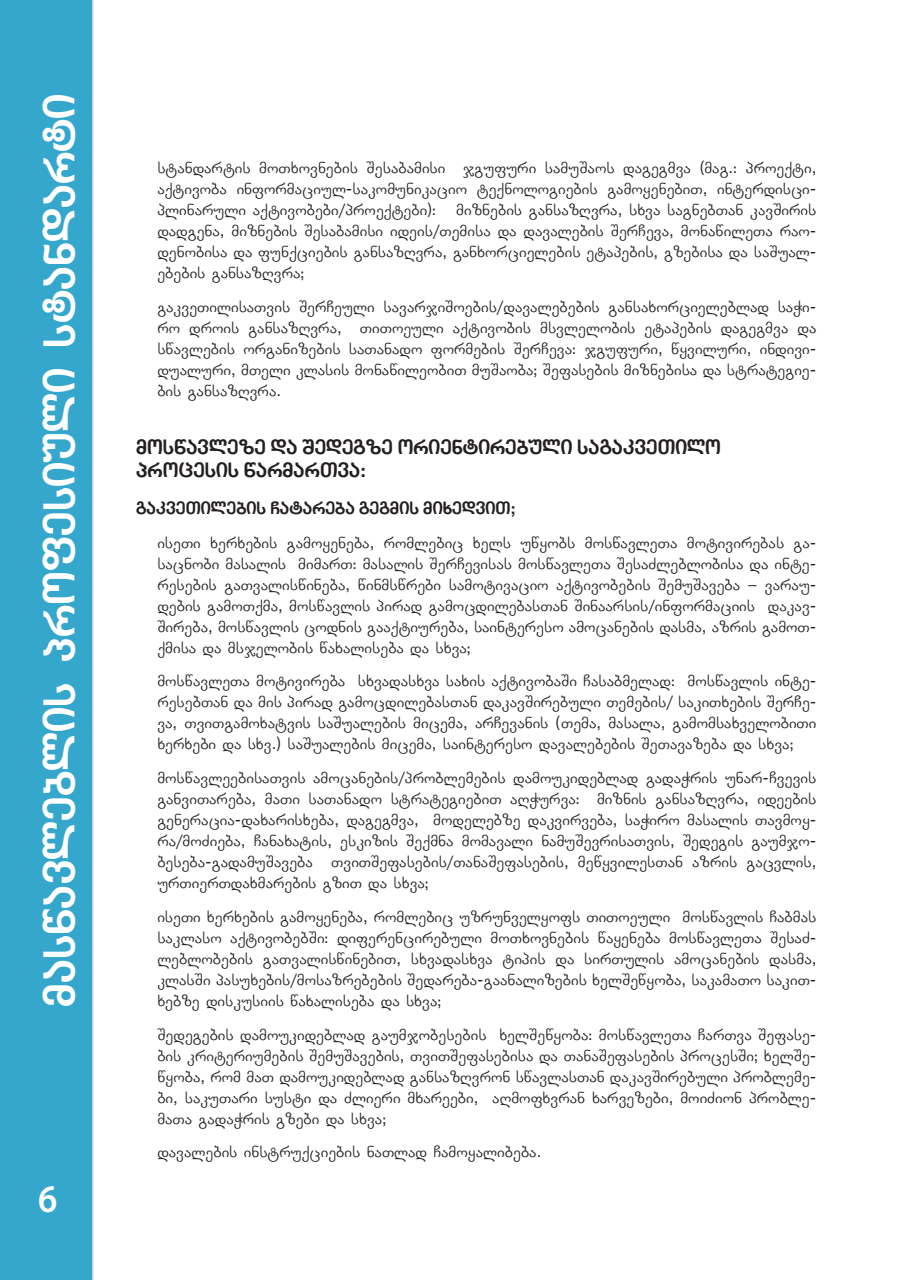
<style>
.page{position:relative;width:910px;height:1280px;background:#fff}
.page>*{position:absolute;margin:0;border:0;box-sizing:border-box;transform-origin:0 0}
.t1{font:700 45px "A Kolkhety M";color:#fff}
.t2{font:700 36px "A Kolkhety M";color:#fff}
.sat-1{font:700 21px/23.1px "A Kolkhety M";color:#231f20}
.sat-2{font:700 18px "A Kolkhety M";color:#231f20}
.texti{font:16.5px/21px "A Kolkhety N";color:#231f20;text-align:justify}
</style>
<div class="page">
<div style="left:0;top:0;width:94px;height:1280px;background:#36a7cc"></div>
<h1 class="t1" style="left:38px;top:1006px;width:914px;rotate:-90deg">MASWAVLEBLIS PROFESIULI STANDARTI</h1>
<h2 class="t2" style="left:38px;top:1182px;width:21px">6</h2>
<p class="texti" style="left:157px;top:158px;width:661px">STANDARTIS MOTXOVNEBIS SESABAMISI JGUFURI SAMUSAOS DAGEGMVA (MAG.: PROEQTI, AQTIVOBA INFORMACIUL-SAKOMUNIKACIO TEQNOLOGIEBIS GAMOYENEBIT, INTERDISCI-PLINARULI AQTIVOBEBI/PROEQTEBI): MIZNEBIS GANSAZRVRA, SXVA SAGNEBTAN KAVSIRIS DADGENA, MIZNEBIS SESABAMISI IDEIS/TEMISA DA DAVALEBIS SERCEVA, MONAWILETA RAO-DENOBISA DA FUNQCIEBIS GANSAZRVRA, GANXORCIELEBIS ETAPEBIS, GZEBISA DA SASUAL-EBEBIS GANSAZRVRA;</p>
<p class="texti" style="left:157px;top:297px;width:661px">GAKVETILISATVIS SERCEULI SAVARJISOEBIS/DAVALEBEBIS GANSAXORCIELEBLAD SAWI-RO DROIS GANSAZRVRA, TITOEULI AQTIVOBIS MSVLELOBIS ETAPEBIS DAGEGMVA DA SWAVLEBIS ORGANIZEBIS SATANADO FORMEBIS SERCEVA: JGUFURI, WYVILURI, INDIVI-DUALURI, MTELI KLASIS MONAWILEOBIT MUSAOBA; SEFASEBIS MIZNEBISA DA STRATEGIE-BIS GANSAZRVRA.</p>
<p class="sat-1" style="left:136px;top:437px;width:586px">MOSWAVLEZE DA SEDEGZE ORIENTIREBULI SAGAKVETILO<br>PROCESIS WARMARTVA:</p>
<p class="sat-2" style="left:136px;top:499px;width:381px">GAKVETILEBIS CATAREBA GEGMIS MIXEDVIT;</p>
<p class="texti" style="left:157px;top:533px;width:661px">ISETI XERXEBIS GAMOYENEBA, ROMLEBIC XELS UWYOBS MOSWAVLETA MOTIVIREBAS GA-SACNOBI MASALIS MIMART: MASALIS SERCEVISAS MOSWAVLETA SESAZLEBLOBISA DA INTE-RESEBIS GATVALISWINEBA, WINMSWREBI SAMOTIVACIO AQTIVOBEBIS SEMUSAVEBA _ VARAU-DEBIS GAMOTQMA, MOSWAVLIS PIRAD GAMOCDILEBASTAN SINAARSIS/INFORMACIIS DAKAV-SIREBA, MOSWAVLIS CODNIS GAAQTIUREBA, SAINTERESO AMOCANEBIS DASMA, AZRIS GAMOT-QMISA DA MSJELOBIS WAXALISEBA DA SXVA;</p>
<p class="texti" style="left:157px;top:672px;width:661px">MOSWAVLETA MOTIVIREBA SXVADASXVA SAXIS AQTIVOBASI CASABMELAD: MOSWAVLIS INTE-RESEBTAN DA MIS PIRAD GAMOCDILEBASTAN DAKAVSIREBULI TEMEBIS/ SAKITXEBIS SERCE-VA, TVITGAMOXATVIS SASUALEBIS MICEMA, ARCEVANIS (TEMA, MASALA, GAMOMSAXVELOBITI XERXEBI DA SXV.) SASUALEBIS MICEMA, SAINTERESO DAVALEBEBIS SETAVAZEBA DA SXVA;</p>
<p class="texti" style="left:157px;top:768px;width:661px">MOSWAVLEEBISATVIS AMOCANEBIS/PROBLEMEBIS DAMOUKIDEBLAD GADAWRIS UNAR---CVEVIS GANVITAREBA, MATI SATANADO STRATEGIEBIT ARWURVA: MIZNIS GANSAZRVRA, IDEEBIS GENERACIA-DAXARISXEBA, DAGEGMVA, MODELEBZE DAKVIRVEBA, SAWIRO MASALIS TAVMOY-RA/MOZIEBA, CANAXATIS, ESKIZIS SEQMNA MOMAVALI NAMUSEVRISATVIS, SEDEGIS GAUMJO-BESEBA-GADAMUSAVEBA TVITSEFASEBIS/TANASEFASEBIS, MEWYVILESTAN AZRIS GACVLIS, URTIERTDAXMAREBIS GZIT DA SXVA;</p>
<p class="texti" style="left:157px;top:907px;width:661px">ISETI XERXEBIS GAMOYENEBA, ROMLEBIC UZRUNVELYOFS TITOEULI MOSWAVLIS CABMAS SAKLASO AQTIVOBEBSI: DIFERENCIREBULI MOTXOVNEBIS WAYENEBA MOSWAVLETA SESAZ-LEBLOBEBIS GATVALISWINEBIT, SXVADASXVA TIPIS DA SIRTULIS AMOCANEBIS DASMA, KLASSI PASUXEBIS/MOSAZREBEBIS SEDAREBA-GAANALIZEBIS XELSEWYOBA, SAKAMATO SAKIT-XEBZE DISKUSIIS WAXALISEBA DA SXVA;</p>
<p class="texti" style="left:157px;top:1025px;width:661px">SEDEGEBIS DAMOUKIDEBLAD GAUMJOBESEBIS XELSEWYOBA: MOSWAVLETA CARTVA SEFASE-BIS KRITERIUMEBIS SEMUSAVEBIS, TVITSEFASEBISA DA TANASEFASEBIS PROCESSI; XELSE-WYOBA, ROM MAT DAMOUKIDEBLAD GANSAZRVRON SWAVLASTAN DAKAVSIREBULI PROBLEME-BI, SAKUTARI SUSTI DA ZLIERI MXAREEBI, ARMOFXVRAN XARVEZEBI, MOIZION PROBLE-MATA GADAWRIS GZEBI DA SXVA;</p>
<p class="texti" style="left:157px;top:1143px;width:386px">DAVALEBIS INSTRUQCIEBIS NATLAD CAMOYALIBEBA.</p>
</div>
